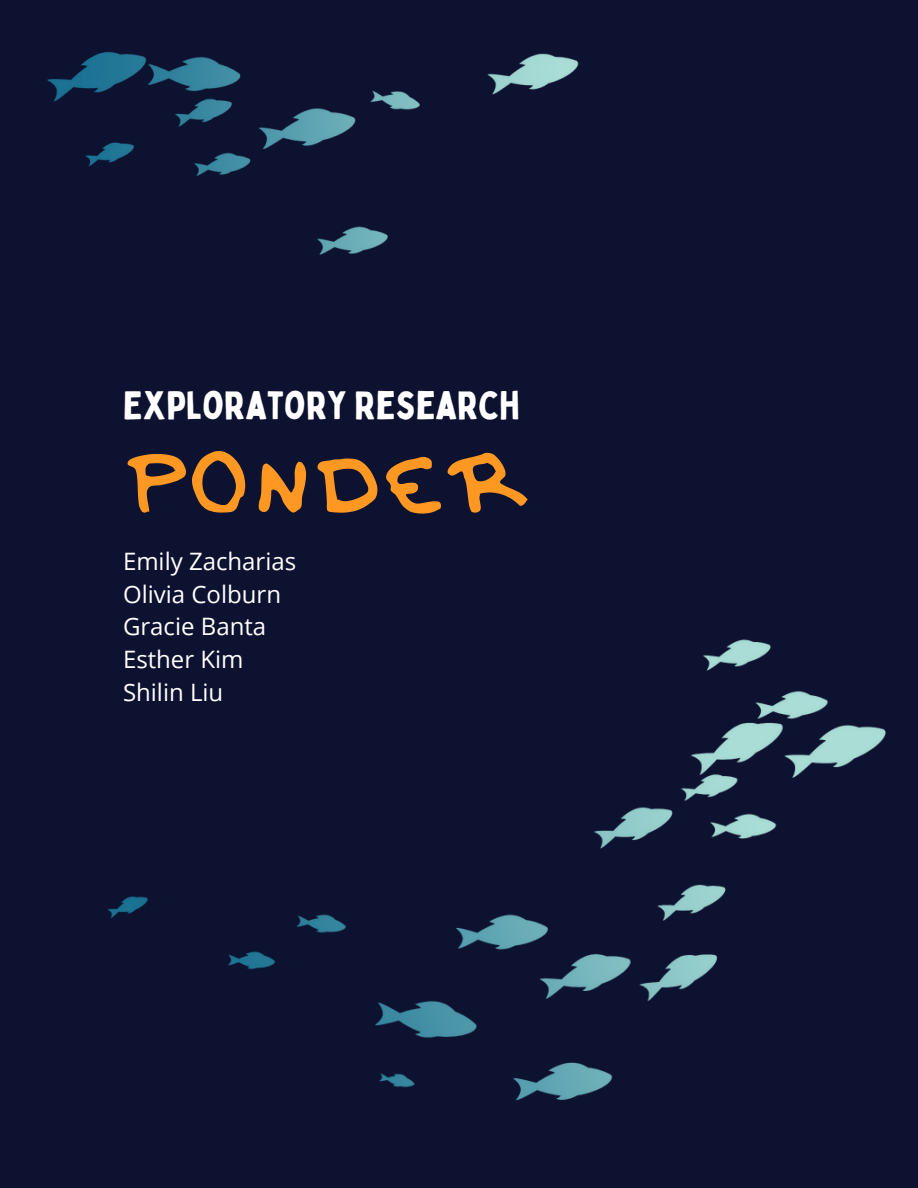
<style>
.page{position:relative;width:918px;height:1188px;background:#0d1230}
.page>*{position:absolute;margin:0;border:0;box-sizing:border-box;transform-origin:0 0}
.t1{font:105px "B Pchild Fatty";color:#ff9823}
.t2{font:39px "Bobby Jones";color:#fff}
.t3{font:24px "Open Sans";color:#fff}
</style>
<div class="page">
<img style="left:107px;top:639px;width:779px;height:462px">
<img style="left:47px;top:51px;width:532px;height:204px">
<p class="t2" style="left:123px;top:381px;width:398px">EXPLORATORY RESEARCH</p>
<p class="t1" style="left:123px;top:425px;width:408px">PONDER</p>
<p class="t3" style="left:123px;top:544px;width:175px">Emily Zacharias</p>
<p class="t3" style="left:123px;top:577px;width:160px">Olivia Colburn</p>
<p class="t3" style="left:123px;top:610px;width:145px">Gracie Banta</p>
<p class="t3" style="left:123px;top:642px;width:122px">Esther Kim</p>
<p class="t3" style="left:123px;top:675px;width:102px">Shilin Liu</p>
</div>
